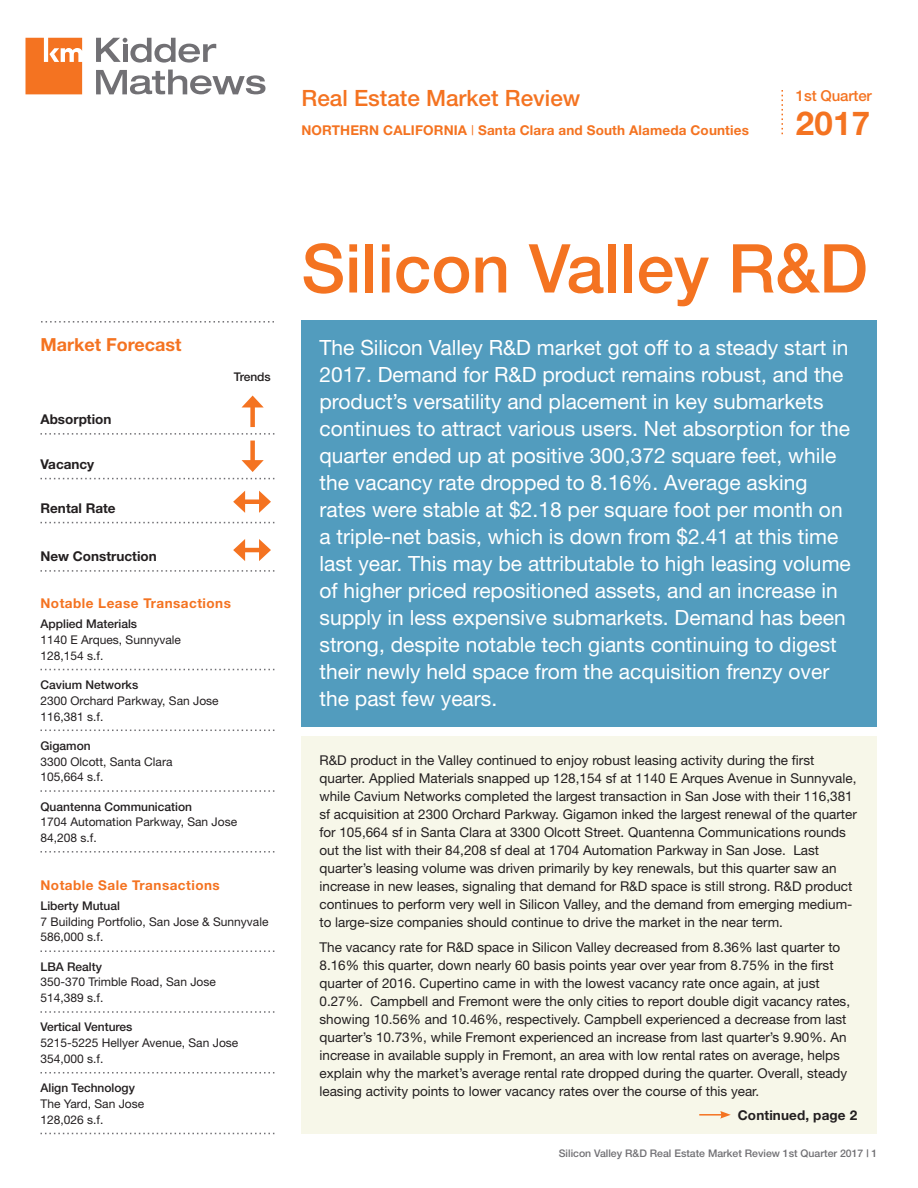
<style>
.page{position:relative;width:918px;height:1188px;background:#fff}
.page>*{position:absolute;margin:0;border:0;box-sizing:border-box;transform-origin:0 0}
.t1{font:500 67.5px "Helvetica Neue";color:#f47321}
.t2{font:700 33px "Helvetica Neue";color:#f47321}
.t3{font:500 22.5px "Helvetica Neue";color:#f47321}
.Gray_Intro{font:21px/27px "Helvetica Neue";color:#fff}
.t4{font:700 18px "Helvetica Neue";color:#f47321}
.t5{font:500 15px "Helvetica Neue";letter-spacing:-.01em;color:#f47321}
.Body_Text{font:13.5px/18px "Helvetica Neue";color:#231f20}
.t6{font:700 13.5px "Helvetica Neue";letter-spacing:.01em;color:#f47321}
.t7{font:700 13.5px "Helvetica Neue";letter-spacing:.035em;color:#f47321}
.SIDEBAR_CAT{font:700 13.5px "Helvetica Neue";color:#231f20}
._9_13_Bod{font:700 13.5px "Helvetica Neue";letter-spacing:.01em;color:#231f20}
.email{font:12px/15.8px "Helvetica Neue";color:#231f20}
.t8{font:500 12px "Helvetica Neue";color:#231f20}
.t9{font:500 10.5px "Helvetica Neue";color:#717074}
.s1{font-weight:400}
.s2{font-weight:500}
</style>
<div class="page">
<svg style="left:40px;top:669px;width:234px;height:1px"></svg>
<svg style="left:40px;top:730px;width:234px;height:1px"></svg>
<svg style="left:40px;top:790px;width:234px;height:2px"></svg>
<svg style="left:40px;top:851px;width:234px;height:2px"></svg>
<div style="left:302px;top:320px;width:576px;height:406px;background:#529cbe"></div>
<svg style="left:41px;top:321px;width:233px;height:2px"></svg>
<svg style="left:40px;top:478px;width:234px;height:1px"></svg>
<svg style="left:40px;top:433px;width:234px;height:2px"></svg>
<svg style="left:40px;top:522px;width:234px;height:1px"></svg>
<div style="left:302px;top:736px;width:576px;height:398px;background:#f7f7e9"></div>
<svg style="left:782px;top:90px;width:1px;height:44px"></svg>
<svg style="left:26px;top:38px;width:56px;height:56px;background:#f5833a"></svg>
<svg style="left:96px;top:70px;width:170px;height:24px"></svg>
<svg style="left:96px;top:38px;width:120px;height:25px"></svg>
<div style="left:250px;top:403px;width:5px;height:24px;background:#f47321"></div>
<svg style="left:242px;top:396px;width:21px;height:11px"></svg>
<hr style="left:699px;top:1114px;width:24px;height:2px;background:#f47321">
<svg style="left:720px;top:1111px;width:11px;height:8px"></svg>
<svg style="left:40px;top:570px;width:234px;height:2px"></svg>
<svg style="left:40px;top:950px;width:234px;height:2px"></svg>
<svg style="left:40px;top:1011px;width:234px;height:2px"></svg>
<svg style="left:40px;top:1072px;width:234px;height:1px"></svg>
<svg style="left:40px;top:1133px;width:234px;height:1px"></svg>
<hr style="left:241px;top:500px;width:22px;height:4px;background:#f47321">
<svg style="left:233px;top:491px;width:12px;height:22px"></svg>
<svg style="left:259px;top:491px;width:12px;height:22px"></svg>
<hr style="left:241px;top:548px;width:22px;height:4px;background:#f47321">
<svg style="left:233px;top:539px;width:12px;height:22px"></svg>
<svg style="left:259px;top:539px;width:12px;height:22px"></svg>
<div style="left:250px;top:441px;width:5px;height:23px;background:#f47321"></div>
<svg style="left:242px;top:460px;width:22px;height:12px"></svg>
<p class="t3" style="left:302px;top:84px;width:280px">Real Estate Market Review</p>
<p class="t6" style="left:302px;top:122px;width:449px">NORTHERN CALIFORNIA <span class="s1">|</span> Santa Clara and South Alameda Counties</p>
<p class="t5" style="left:796px;top:87px;width:78px">1st Quarter</p>
<p class="t2" style="left:796px;top:103px;width:76px">2017</p>
<p class="t4" style="left:40px;top:333px;width:143px">Market Forecast</p>
<p class="SIDEBAR_CAT" style="left:40px;top:411px;width:72px">Absorption</p>
<p class="SIDEBAR_CAT" style="left:40px;top:456px;width:55px">Vacancy</p>
<p class="SIDEBAR_CAT" style="left:40px;top:500px;width:77px">Rental Rate</p>
<p class="SIDEBAR_CAT" style="left:40px;top:548px;width:118px">New Construction</p>
<p class="t8" style="left:234px;top:370px;width:39px">Trends</p>
<p class="t7" style="left:40px;top:595px;width:192px">Notable Lease Transactions</p>
<p class="email" style="left:40px;top:616px;width:142px"><span class="s2">Applied Materials<br></span>1140 E Arques, Sunnyvale<br>128,154 s.f.</p>
<p class="email" style="left:40px;top:677px;width:180px"><span class="s2">Cavium Networks<br></span>2300 Orchard Parkway, San Jose<br>116,381 s.f.</p>
<p class="email" style="left:40px;top:737px;width:134px"><span class="s2">Gigamon<br></span>3300 Olcott, Santa Clara<br>105,664 s.f.</p>
<p class="email" style="left:40px;top:798px;width:198px"><span class="s2">Quantenna Communication<br></span>1704 Automation Parkway, San Jose<br>84,208 s.f.</p>
<p class="t7" style="left:40px;top:877px;width:181px">Notable Sale Transactions</p>
<p class="email" style="left:40px;top:898px;width:230px"><span class="s2">Liberty Mutual<br></span>7 Building Portfolio, San Jose &amp; Sunnyvale<br>586,000 s.f.</p>
<p class="email" style="left:40px;top:958px;width:177px"><span class="s2">LBA Realty<br></span>350-370 Trimble Road, San Jose<br>514,389 s.f.</p>
<p class="email" style="left:40px;top:1019px;width:199px"><span class="s2">Vertical Ventures<br></span>5215-5225 Hellyer Avenue, San Jose<br>354,000 s.f.</p>
<p class="email" style="left:40px;top:1080px;width:105px"><span class="s2">Align Technology<br></span>The Yard, San Jose<br>128,026 s.f.</p>
<p class="t1" style="left:301px;top:228px;width:568px">Silicon Valley R&amp;D</p>
<p class="Gray_Intro" style="left:320px;top:333px;width:533px">The Silicon Valley R&amp;D market got off to a steady start in 2017. Demand for R&amp;D product remains robust, and the product’s versatility and placement in key submarkets continues to attract various users. Net absorption for the quarter ended up at positive 300,372 square feet, while the vacancy rate dropped to 8.16%. Average asking rates were stable at $2.18 per square foot per month on a triple-net basis, which is down from $2.41 at this time last year. This may be attributable to high leasing volume of higher priced repositioned assets, and an increase in supply in less expensive submarkets. Demand has been strong, despite notable tech giants continuing to digest their newly held space from the acquisition frenzy over the past few years.</p>
<p class="Body_Text" style="left:320px;top:751px;width:539px">R&amp;D product in the Valley continued to enjoy robust leasing activity during the first quarter. Applied Materials snapped up 128,154 sf at 1140 E Arques Avenue in Sunnyvale, while Cavium Networks completed the largest transaction in San Jose with their 116,381 sf acquisition at 2300 Orchard Parkway. Gigamon inked the largest renewal of the quarter for 105,664 sf in Santa Clara at 3300 Olcott Street. Quantenna Communications rounds out the list with their 84,208 sf deal at 1704 Automation Parkway in San Jose. Last quarter’s leasing volume was driven primarily by key renewals, but this quarter saw an increase in new leases, signaling that demand for R&amp;D space is still strong. R&amp;D product continues to perform very well in Silicon Valley, and the demand from emerging medium&shy;to large-size companies should continue to drive the market in the near term.</p>
<p class="Body_Text" style="left:320px;top:938px;width:532px">The vacancy rate for R&amp;D space in Silicon Valley decreased from 8.36% last quarter to 8.16% this quarter, down nearly 60 basis points year over year from 8.75% in the first quarter of 2016. Cupertino came in with the lowest vacancy rate once again, at just 0.27%. Campbell and Fremont were the only cities to report double digit vacancy rates, showing 10.56% and 10.46%, respectively. Campbell experienced a decrease from last quarter’s 10.73%, while Fremont experienced an increase from last quarter’s 9.90%. An increase in available supply in Fremont, an area with low rental rates on average, helps explain why the market’s average rental rate dropped during the quarter. Overall, steady leasing activity points to lower vacancy rates over the course of this year.</p>
<p class="_9_13_Bod" style="left:738px;top:1107px;width:121px">Continued, page 2</p>
<p class="t9" style="left:559px;top:1147px;width:320px">Silicon Valley R&amp;D Real Estate Market Review 1st Quarter 2017 | 1</p>
</div>
